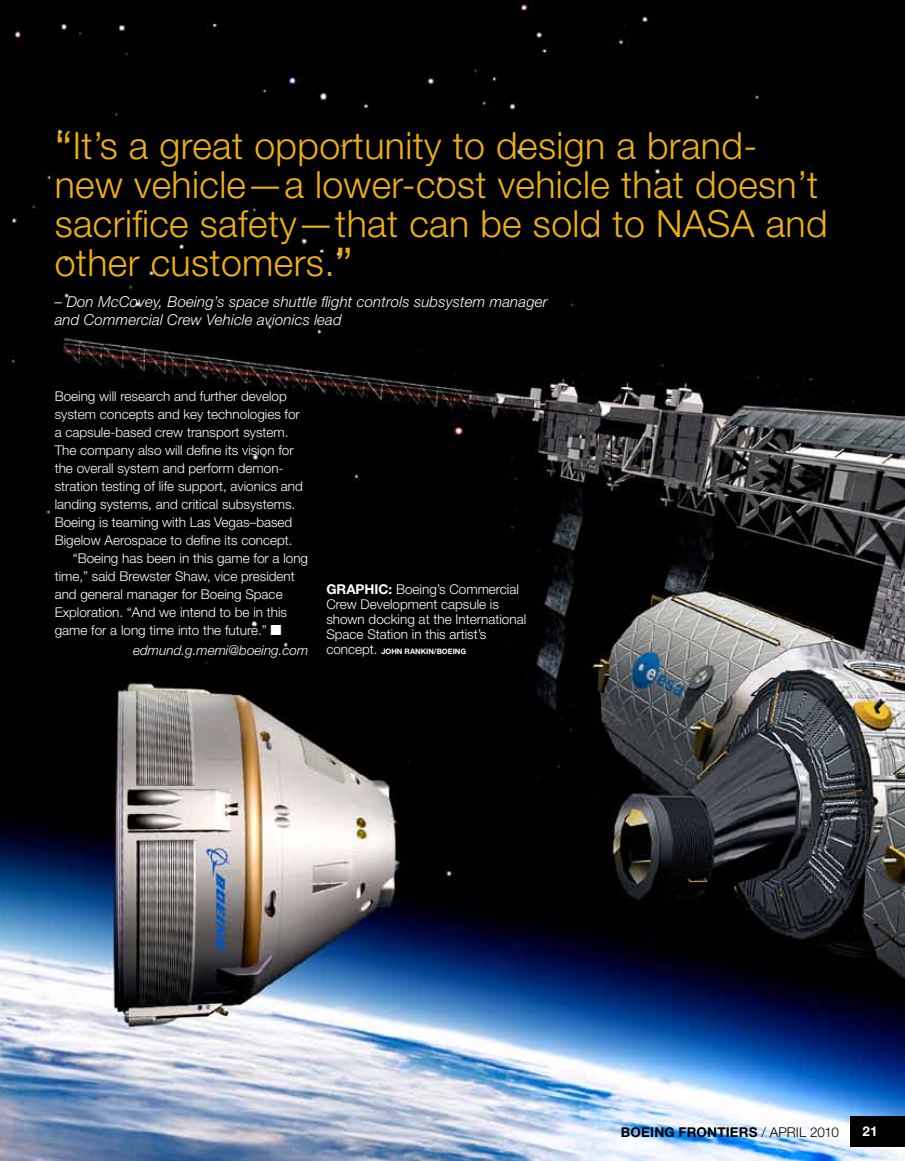
<style>
.page{position:relative;width:905px;height:1161px;background:#fff}
.page>*{position:absolute;margin:0;border:0;box-sizing:border-box;transform-origin:0 0}
.t1{font:300 37.5px/39px "Helvetica Neue";letter-spacing:.01em;color:#eeb111}
.t2{font:italic 300 15px/18px "Helvetica Neue";letter-spacing:.01em;color:#fff}
.t3{font:300 13.5px/15px "Helvetica Neue";color:#fff}
.t4{font:700 13.5px "Helvetica Neue";letter-spacing:.015em;color:#000}
.t5{font:italic 300 13.5px "Helvetica Neue";color:#fff}
.t6{font:700 13.5px "Helvetica Neue";color:#fff}
.t7{font:700 7.5px "Helvetica Neue";color:#fff}
.s1{font-size:48px}
.s2{font-weight:700}
.s3{font-weight:700;font-size:7.5px}
.s4{font-weight:300}
</style>
<div class="page">
<img style="left:0;top:0;width:904px;height:1161px">
<div style="left:850px;top:1116px;width:54px;height:31px;background:#000"></div>
<h1 class="t1" style="left:55px;top:125px;width:774px"><span class="s1">“</span>It’s a great opportunity to design a brand&shy;new vehicle—a lower-cost vehicle that doesn’t sacrifice safety—that can be sold to NASA and other customers.<span class="s1">”</span></h1>
<p class="t2" style="left:55px;top:293px;width:494px">– Don McCovey, Boeing’s space shuttle flight controls subsystem manager and Commercial Crew Vehicle avionics lead</p>
<p class="t3" style="left:55px;top:389px;width:234px">Boeing will research and further develop</p>
<p class="t3" style="left:55px;top:407px;width:247px">system concepts and key technologies for</p>
<p class="t3" style="left:55px;top:425px;width:235px">a capsule-based crew transport system.</p>
<p class="t3" style="left:55px;top:443px;width:240px">The company also will define its vision for</p>
<p class="t3" style="left:55px;top:461px;width:230px">the overall system and perform demon-</p>
<p class="t3" style="left:55px;top:479px;width:250px">stration testing of life support, avionics and</p>
<p class="t3" style="left:55px;top:497px;width:242px">landing systems, and critical subsystems.</p>
<p class="t3" style="left:55px;top:515px;width:239px">Boeing is teaming with Las Vegas–based</p>
<p class="t3" style="left:55px;top:533px;width:239px">Bigelow Aerospace to define its concept.</p>
<p class="t3" style="left:73px;top:551px;width:237px">“Boeing has been in this game for a long</p>
<p class="t3" style="left:55px;top:569px;width:242px">time,” said Brewster Shaw, vice president</p>
<p class="t3" style="left:55px;top:587px;width:229px">and general manager for Boeing Space</p>
<p class="t3" style="left:55px;top:605px;width:234px">Exploration. “And we intend to be in this</p>
<p class="t3" style="left:55px;top:623px;width:228px">game for a long time into the future.” ■</p>
<p class="t5" style="left:133px;top:642px;width:177px">edmund.g.memi@boeing.com</p>
<p class="t3" style="left:326px;top:581px;width:201px"><span class="s2">GRAPHIC:</span> Boeing’s Commercial<br>Crew Development capsule is shown docking at the International<br>Space Station in this artist’s concept. <span class="s3">JOHN</span></p>
<p class="t7" style="left:404px;top:647px;width:6px">RANKIN</p>
<p class="t7" style="left:434px;top:647px;width:34px">/BOEING</p>
<p class="t4" style="left:620px;top:1123px;width:220px">BOEING FRONTIERS <span class="s4">/ APRIL 2010</span></p>
<p class="t6" style="left:862px;top:1123px;width:17px">21</p>
</div>
